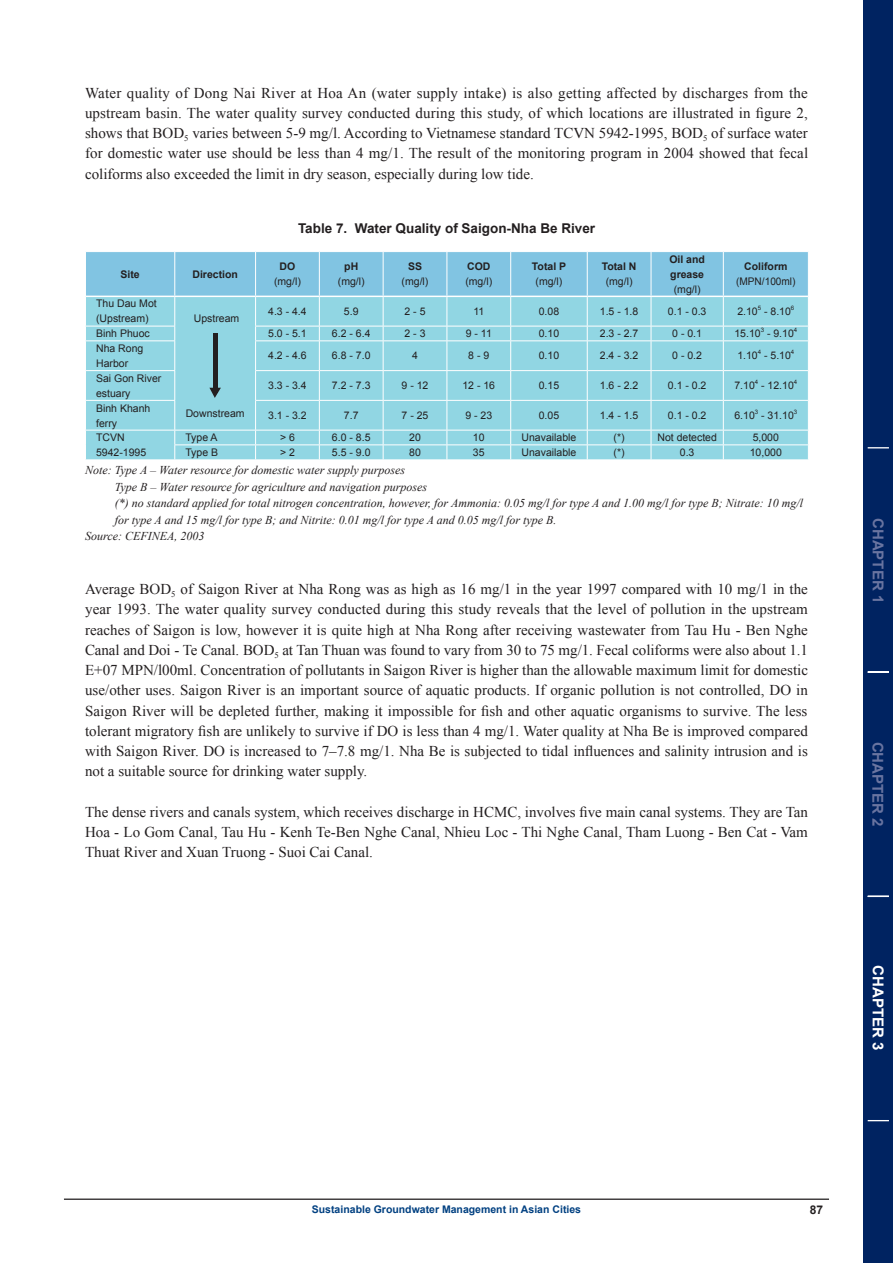
<style>
.page{position:relative;width:893px;height:1263px;background:#fff}
.page>*{position:absolute;margin:0;border:0;box-sizing:border-box;transform-origin:0 0}
.t1{font:15px/20.2px "Times New Roman";color:#231f20;text-align:justify}
.t2{font:700 15px "Arial";color:#6974a0}
.t3{font:700 15px "Arial";color:#fff}
.t4{font:700 13.5px "Arial";color:#231f20}
.t5{font:italic 12px "Times New Roman";color:#231f20}
.t6{font:700 12px "Arial";color:#231f20}
.t7{font:10.5px/15px "Arial";color:#231f20}
.t8{font:700 10.5px/15px "Arial";color:#231f20}
.t9{font:700 10.5px "Arial";color:#014081}
.t10{font:10.5px "Arial";color:#231f20;scale:.96 1}
.t11{font:6.15px "Arial";color:#231f20}
</style>
<div class="page">
<div style="left:863px;top:0;width:30px;height:1263px;background:#002361"></div>
<svg style="left:868px;top:447px;width:21px;height:1px"></svg>
<hr style="left:868px;top:671px;width:21px;height:2px;background:#fff">
<svg style="left:868px;top:896px;width:21px;height:1px"></svg>
<svg style="left:868px;top:1120px;width:21px;height:1px"></svg>
<hr style="left:64px;top:1198px;width:765px;height:2px;background:#231f20">
<svg style="left:85px;top:252px;width:724px;height:207px;background:#92d3e3"></svg>
<p class="t1" style="left:85px;top:82px;width:725px">Water quality of Dong Nai River at Hoa An (water supply intake) is also getting affected by discharges from the upstream basin. The water quality survey conducted during this study, of which locations are illustrated in figure 2, shows that BOD<sub>5</sub> varies between 5-9 mg/l. According to Vietnamese standard TCVN 5942-1995, BOD<sub>5</sub> of surface water for domestic water use should be less than 4 mg/1. The result of the monitoring program in 2004 showed that fecal coliforms also exceeded the limit in dry season, especially during low tide.</p>
<p class="t8" style="left:120px;top:267px;width:21px">Site</p>
<p class="t8" style="left:192px;top:267px;width:47px">Direction</p>
<p class="t7" style="left:96px;top:296px;width:62px">Thu Dau Mot (Upstream)</p>
<p class="t7" style="left:194px;top:311px;width:47px">Upstream</p>
<p class="t4" style="left:298px;top:219px;width:299px">Table 7. Water Quality of Saigon-Nha Be River</p>
<p class="t8" style="left:280px;top:259px;width:17px">DO</p>
<p class="t7" style="left:274px;top:274px;width:28px">(mg/l)</p>
<p class="t8" style="left:344px;top:259px;width:15px">pH</p>
<p class="t7" style="left:338px;top:274px;width:28px">(mg/l)</p>
<p class="t8" style="left:408px;top:259px;width:16px">SS</p>
<p class="t7" style="left:402px;top:274px;width:28px">(mg/l)</p>
<p class="t8" style="left:467px;top:259px;width:25px">COD</p>
<p class="t7" style="left:465px;top:274px;width:28px">(mg/l)</p>
<p class="t8" style="left:532px;top:259px;width:36px">Total P</p>
<p class="t7" style="left:536px;top:274px;width:28px">(mg/l)</p>
<p class="t8" style="left:602px;top:259px;width:36px">Total N</p>
<p class="t7" style="left:606px;top:274px;width:28px">(mg/l)</p>
<p class="t8" style="left:669px;top:252px;width:37px">Oil and grease</p>
<p class="t7" style="left:674px;top:282px;width:28px">(mg/l)</p>
<p class="t8" style="left:744px;top:259px;width:45px">Coliform</p>
<p class="t10" style="left:736px;top:275px;width:63px">(MPN/100ml)</p>
<p class="t7" style="left:268px;top:304px;width:40px">4.3 - 4.4</p>
<p class="t7" style="left:344px;top:304px;width:16px">5.9</p>
<p class="t7" style="left:404px;top:304px;width:23px">2 - 5</p>
<p class="t7" style="left:473px;top:304px;width:12px">11</p>
<p class="t7" style="left:539px;top:304px;width:22px">0.08</p>
<p class="t7" style="left:600px;top:304px;width:40px">1.5 - 1.8</p>
<p class="t7" style="left:668px;top:304px;width:40px">0.1 - 0.3</p>
<p class="t7" style="left:737px;top:304px;width:22px">2.10</p>
<p class="t11" style="left:758px;top:304px;width:5px">5</p>
<p class="t7" style="left:764px;top:304px;width:28px">- 8.10</p>
<p class="t11" style="left:791px;top:304px;width:5px">6</p>
<p class="t7" style="left:96px;top:326px;width:55px">Binh Phuoc</p>
<p class="t7" style="left:268px;top:326px;width:40px">5.0 - 5.1</p>
<p class="t7" style="left:332px;top:326px;width:40px">6.2 - 6.4</p>
<p class="t7" style="left:404px;top:326px;width:23px">2 - 3</p>
<p class="t7" style="left:466px;top:326px;width:28px">9 - 11</p>
<p class="t7" style="left:539px;top:326px;width:22px">0.10</p>
<p class="t7" style="left:600px;top:326px;width:40px">2.3 - 2.7</p>
<p class="t7" style="left:672px;top:326px;width:31px">0 - 0.1</p>
<p class="t7" style="left:734px;top:326px;width:28px">15.10</p>
<p class="t11" style="left:761px;top:326px;width:5px">3</p>
<p class="t7" style="left:767px;top:326px;width:28px">- 9.10</p>
<p class="t11" style="left:794px;top:326px;width:5px">4</p>
<p class="t7" style="left:96px;top:341px;width:49px">Nha Rong<br>Harbor</p>
<p class="t7" style="left:268px;top:348px;width:40px">4.2 - 4.6</p>
<p class="t7" style="left:332px;top:348px;width:40px">6.8 - 7.0</p>
<p class="t7" style="left:412px;top:348px;width:7px">4</p>
<p class="t7" style="left:468px;top:348px;width:23px">8 - 9</p>
<p class="t7" style="left:539px;top:348px;width:22px">0.10</p>
<p class="t7" style="left:600px;top:348px;width:40px">2.4 - 3.2</p>
<p class="t7" style="left:672px;top:348px;width:31px">0 - 0.2</p>
<p class="t7" style="left:737px;top:348px;width:22px">1.10</p>
<p class="t11" style="left:758px;top:348px;width:5px">4</p>
<p class="t7" style="left:764px;top:348px;width:28px">- 5.10</p>
<p class="t11" style="left:791px;top:348px;width:5px">4</p>
<p class="t7" style="left:96px;top:371px;width:67px">Sai Gon River estuary</p>
<p class="t7" style="left:268px;top:378px;width:40px">3.3 - 3.4</p>
<p class="t7" style="left:332px;top:378px;width:40px">7.2 - 7.3</p>
<p class="t7" style="left:402px;top:378px;width:28px">9 - 12</p>
<p class="t7" style="left:462px;top:378px;width:34px">12 - 16</p>
<p class="t7" style="left:539px;top:378px;width:22px">0.15</p>
<p class="t7" style="left:600px;top:378px;width:40px">1.6 - 2.2</p>
<p class="t7" style="left:668px;top:378px;width:40px">0.1 - 0.2</p>
<p class="t7" style="left:734px;top:378px;width:22px">7.10</p>
<p class="t11" style="left:755px;top:378px;width:5px">4</p>
<p class="t7" style="left:761px;top:378px;width:34px">- 12.10</p>
<p class="t11" style="left:794px;top:378px;width:5px">4</p>
<p class="t7" style="left:96px;top:400px;width:56px">Binh Khanh ferry</p>
<p class="t7" style="left:268px;top:408px;width:40px">3.1 - 3.2</p>
<p class="t7" style="left:344px;top:408px;width:16px">7.7</p>
<p class="t7" style="left:402px;top:408px;width:28px">7 - 25</p>
<p class="t7" style="left:465px;top:408px;width:28px">9 - 23</p>
<p class="t7" style="left:539px;top:408px;width:22px">0.05</p>
<p class="t7" style="left:600px;top:408px;width:40px">1.4 - 1.5</p>
<p class="t7" style="left:668px;top:408px;width:40px">0.1 - 0.2</p>
<p class="t7" style="left:734px;top:408px;width:22px">6.10</p>
<p class="t11" style="left:755px;top:408px;width:5px">3</p>
<p class="t7" style="left:761px;top:408px;width:34px">- 31.10</p>
<p class="t11" style="left:794px;top:408px;width:5px">3</p>
<p class="t7" style="left:96px;top:430px;width:52px">TCVN<br>5942-1995</p>
<p class="t7" style="left:185px;top:430px;width:34px">Type A</p>
<p class="t7" style="left:280px;top:430px;width:16px">&gt; 6</p>
<p class="t7" style="left:332px;top:430px;width:40px">6.0 - 8.5</p>
<p class="t7" style="left:409px;top:430px;width:13px">20</p>
<p class="t7" style="left:473px;top:430px;width:13px">10</p>
<p class="t7" style="left:522px;top:430px;width:56px">Unavailable</p>
<p class="t7" style="left:614px;top:430px;width:13px">(*)</p>
<p class="t7" style="left:657px;top:430px;width:61px">Not detected</p>
<p class="t7" style="left:753px;top:430px;width:28px">5,000</p>
<p class="t7" style="left:186px;top:406px;width:60px">Downstream</p>
<p class="t7" style="left:185px;top:445px;width:34px">Type B</p>
<p class="t7" style="left:280px;top:445px;width:16px">&gt; 2</p>
<p class="t7" style="left:332px;top:445px;width:40px">5.5 - 9.0</p>
<p class="t7" style="left:409px;top:445px;width:13px">80</p>
<p class="t7" style="left:473px;top:445px;width:13px">35</p>
<p class="t7" style="left:522px;top:445px;width:56px">Unavailable</p>
<p class="t7" style="left:614px;top:445px;width:13px">(*)</p>
<p class="t7" style="left:680px;top:445px;width:16px">0.3</p>
<p class="t7" style="left:750px;top:445px;width:34px">10,000</p>
<p class="t5" style="left:85px;top:462px;width:321px">Note: Type A – Water resource for domestic water supply purposes</p>
<p class="t5" style="left:115px;top:479px;width:314px">Type B – Water resource for agriculture and navigation purposes</p>
<p class="t5" style="left:115px;top:495px;width:690px">(*) no standard applied for total nitrogen concentration, however, for Ammonia: 0.05 mg/l for type A and 1.00 mg/l for type B; Nitrate: 10 mg/l</p>
<p class="t5" style="left:115px;top:512px;width:443px">for type A and 15 mg/l for type B; and Nitrite: 0.01 mg/l for type A and 0.05 mg/l for type B.</p>
<p class="t5" style="left:85px;top:528px;width:121px">Source: CEFINEA, 2003</p>
<p class="t1" style="left:85px;top:579px;width:725px">Average BOD<sub>5</sub> of Saigon River at Nha Rong was as high as 16 mg/1 in the year 1997 compared with 10 mg/1 in the year 1993. The water quality survey conducted during this study reveals that the level of pollution in the upstream reaches of Saigon is low, however it is quite high at Nha Rong after receiving wastewater from Tau Hu - Ben Nghe Canal and Doi - Te Canal. BOD<sub>5</sub> at Tan Thuan was found to vary from 30 to 75 mg/1. Fecal coliforms were also about 1.1<br>E+07 MPN/l00ml. Concentration of pollutants in Saigon River is higher than the allowable maximum limit for domestic use/other uses. Saigon River is an important source of aquatic products. If organic pollution is not controlled, DO in Saigon River will be depleted further, making it impossible for fish and other aquatic organisms to survive. The less tolerant migratory fish are unlikely to survive if DO is less than 4 mg/1. Water quality at Nha Be is improved compared with Saigon River. DO is increased to 7–7.8 mg/1. Nha Be is subjected to tidal influences and salinity intrusion and is not a suitable source for drinking water supply.</p>
<p class="t1" style="left:85px;top:801px;width:725px">The dense rivers and canals system, which receives discharge in HCMC, involves five main canal systems. They are Tan Hoa - Lo Gom Canal, Tau Hu - Kenh Te-Ben Nghe Canal, Nhieu Loc - Thi Nghe Canal, Tham Luong - Ben Cat - Vam Thuat River and Xuan Truong - Suoi Cai Canal.</p>
<p class="t2" style="left:888px;top:518px;width:87px;rotate:90deg">CHAPTER 1</p>
<p class="t2" style="left:887px;top:741px;width:87px;rotate:90deg">CHAPTER 2</p>
<p class="t3" style="left:888px;top:965px;width:87px;rotate:90deg">CHAPTER 3</p>
<p class="t9" style="left:312px;top:1203px;width:271px">Sustainable Groundwater Management in Asian Cities</p>
<p class="t6" style="left:810px;top:1202px;width:15px">87</p>
</div>
